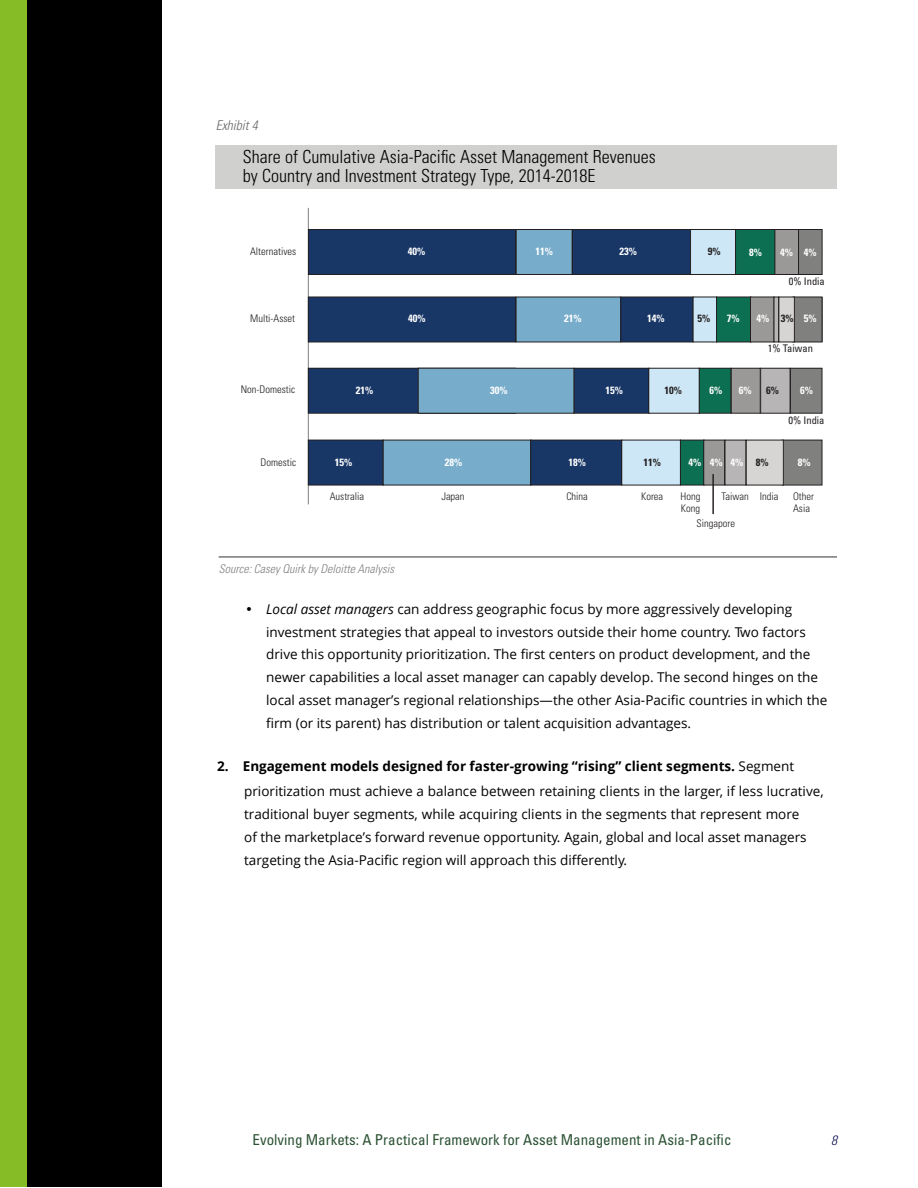
<style>
.page{position:relative;width:918px;height:1188px;background:#fff}
.page>*{position:absolute;margin:0;border:0;box-sizing:border-box;transform-origin:0 0}
.t1{font:300 condensed 18px/19.5px "Univers";color:#000}
.t2{font:condensed 15px "Univers";color:#2c5234}
.t3{font:700 15px "Univers";color:#231f20}
.t4{font:13.5px/23px "Open Sans";color:#000}
.t5{font:italic 300 condensed 13.5px "Univers";color:#666}
.t6{font:italic 300 condensed 13.5px "Univers";color:#0c104b}
.t7{font:italic 300 condensed 12px "Univers";color:#7f807f}
.t8{font:300 condensed 10.5px/12px "Univers";color:#231f20}
.t9{font:700 condensed 10.5px "Univers";color:#fff}
.t10{font:condensed 10.5px "Univers";color:#231f20}
.t11{font:700 condensed 10.5px "Univers";color:#231f20}
.s1{color:#231f20}
.s2{font-family:"News Gothic BT";font-weight:300}
.s3{font-style:italic}
.s4{font-weight:700}
</style>
<div class="page">
<div style="left:216px;top:145px;width:621px;height:43px;background:#d0d0ce"></div>
<hr style="left:219px;top:556px;width:618px;height:2px;background:#7f807f">
<hr style="left:308px;top:208px;width:1px;height:296px;background:#7f807f">
<div style="left:308px;top:229px;width:208px;height:45px;background:#193766"></div>
<div style="left:308px;top:229px;width:208px;height:46px;border:1px solid #231f20"></div>
<div style="left:516px;top:229px;width:56px;height:45px;background:#77accb"></div>
<div style="left:516px;top:229px;width:57px;height:46px;border:1px solid #231f20"></div>
<div style="left:572px;top:229px;width:119px;height:45px;background:#193766"></div>
<div style="left:572px;top:229px;width:119px;height:46px;border:1px solid #231f20"></div>
<div style="left:691px;top:229px;width:45px;height:45px;background:#cee7f7"></div>
<div style="left:690px;top:229px;width:46px;height:46px;border:1px solid #231f20"></div>
<div style="left:736px;top:229px;width:39px;height:45px;background:#0d6f51"></div>
<div style="left:735px;top:229px;width:41px;height:46px;border:1px solid #231f20"></div>
<div style="left:775px;top:229px;width:24px;height:45px;background:#9b9998"></div>
<div style="left:775px;top:229px;width:24px;height:46px;border:1px solid #231f20"></div>
<div style="left:799px;top:229px;width:23px;height:45px;background:#80807f"></div>
<div style="left:798px;top:229px;width:25px;height:46px;border:1px solid #231f20"></div>
<div style="left:308px;top:297px;width:208px;height:45px;background:#193766"></div>
<div style="left:308px;top:297px;width:208px;height:45px;border:1px solid #231f20"></div>
<div style="left:516px;top:297px;width:105px;height:45px;background:#77accb"></div>
<div style="left:621px;top:297px;width:72px;height:45px;background:#193766"></div>
<div style="left:621px;top:297px;width:72px;height:45px;border:1px solid #231f20"></div>
<div style="left:693px;top:297px;width:24px;height:45px;background:#cee7f7"></div>
<div style="left:717px;top:297px;width:34px;height:45px;background:#0d6f51"></div>
<div style="left:716px;top:297px;width:35px;height:45px;border:1px solid #231f20"></div>
<div style="left:750px;top:297px;width:24px;height:45px;background:#9b9998"></div>
<div style="left:750px;top:297px;width:24px;height:45px;border:1px solid #231f20"></div>
<div style="left:793px;top:297px;width:29px;height:45px;background:#80807f"></div>
<div style="left:793px;top:297px;width:29px;height:45px;border:1px solid #231f20"></div>
<div style="left:774px;top:297px;width:5px;height:45px;background:#b7b5b5"></div>
<div style="left:774px;top:297px;width:5px;height:45px;border:1px solid #231f20"></div>
<div style="left:779px;top:297px;width:15px;height:45px;background:#d7d5d4"></div>
<div style="left:779px;top:297px;width:16px;height:45px;border:1px solid #231f20"></div>
<div style="left:308px;top:368px;width:208px;height:45px;background:#193766"></div>
<div style="left:308px;top:368px;width:208px;height:46px;border:1px solid #231f20"></div>
<div style="left:418px;top:368px;width:156px;height:45px;background:#77accb"></div>
<div style="left:418px;top:368px;width:157px;height:46px;border:1px solid #231f20"></div>
<div style="left:574px;top:368px;width:75px;height:45px;background:#193766"></div>
<div style="left:574px;top:368px;width:75px;height:46px;border:1px solid #231f20"></div>
<div style="left:649px;top:368px;width:50px;height:45px;background:#cee7f7"></div>
<div style="left:648px;top:368px;width:52px;height:46px;border:1px solid #231f20"></div>
<div style="left:699px;top:368px;width:32px;height:45px;background:#0d6f51"></div>
<div style="left:699px;top:368px;width:32px;height:46px;border:1px solid #231f20"></div>
<div style="left:731px;top:368px;width:29px;height:45px;background:#9b9998"></div>
<div style="left:731px;top:368px;width:30px;height:46px;border:1px solid #231f20"></div>
<div style="left:790px;top:368px;width:32px;height:45px;background:#80807f"></div>
<div style="left:790px;top:368px;width:32px;height:46px;border:1px solid #231f20"></div>
<div style="left:761px;top:368px;width:29px;height:45px;background:#b7b5b5"></div>
<div style="left:760px;top:368px;width:30px;height:46px;border:1px solid #231f20"></div>
<div style="left:308px;top:440px;width:75px;height:45px;background:#193766"></div>
<div style="left:308px;top:440px;width:76px;height:45px;border:1px solid #231f20"></div>
<div style="left:383px;top:440px;width:148px;height:45px;background:#77accb"></div>
<div style="left:531px;top:440px;width:91px;height:45px;background:#193766"></div>
<div style="left:530px;top:440px;width:92px;height:45px;border:1px solid #231f20"></div>
<div style="left:622px;top:440px;width:58px;height:45px;background:#cee7f7"></div>
<div style="left:680px;top:440px;width:24px;height:45px;background:#0d6f51"></div>
<div style="left:680px;top:440px;width:24px;height:45px;border:1px solid #231f20"></div>
<div style="left:704px;top:440px;width:21px;height:45px;background:#9b9998"></div>
<div style="left:703px;top:440px;width:22px;height:45px;border:1px solid #231f20"></div>
<div style="left:782px;top:440px;width:40px;height:45px;background:#80807f"></div>
<div style="left:782px;top:440px;width:40px;height:45px;border:1px solid #231f20"></div>
<div style="left:725px;top:440px;width:21px;height:45px;background:#b7b5b5"></div>
<div style="left:725px;top:440px;width:21px;height:45px;border:1px solid #231f20"></div>
<div style="left:746px;top:440px;width:37px;height:45px;background:#d7d5d4"></div>
<div style="left:746px;top:440px;width:38px;height:45px;border:1px solid #231f20"></div>
<hr style="left:713px;top:474px;width:1px;height:40px;background:#231f20">
<div style="left:0;top:0;width:162px;height:1187px;background:#000"></div>
<div style="left:0;top:0;width:27px;height:1187px;background:#86bc25"></div>
<p class="t5" style="left:216px;top:120px;width:44px">Exhibit 4</p>
<h1 class="t1" style="left:243px;top:148px;width:415px">Share of Cumulative Asia-Pacific Asset Management Revenues by Country and Investment Strategy Type, 2014-2018E</h1>
<p class="t3" style="left:369px;top:171px;width:12px">C</p>
<p class="t8" style="left:250px;top:247px;width:48px">Alternatives</p>
<p class="t8" style="left:250px;top:313px;width:46px">Multi-Asset</p>
<p class="t9" style="left:408px;top:248px;width:19px">40%</p>
<p class="t9" style="left:535px;top:248px;width:19px">11%</p>
<p class="t9" style="left:619px;top:248px;width:19px">23%</p>
<p class="t11" style="left:708px;top:248px;width:14px">9%</p>
<p class="t9" style="left:749px;top:248px;width:14px">8%</p>
<p class="t9" style="left:780px;top:248px;width:38px">4% 4%</p>
<p class="t10" style="left:789px;top:277px;width:38px">0% India</p>
<p class="t9" style="left:408px;top:314px;width:19px">40%</p>
<p class="t9" style="left:564px;top:314px;width:19px">21%</p>
<p class="t9" style="left:647px;top:314px;width:19px">14%</p>
<p class="t11" style="left:698px;top:314px;width:14px">5%</p>
<p class="t9" style="left:727px;top:314px;width:14px">7%</p>
<p class="t9" style="left:756px;top:314px;width:14px">4%</p>
<p class="t9" style="left:804px;top:314px;width:14px">5%</p>
<p class="t11" style="left:781px;top:314px;width:14px">3%</p>
<p class="t10" style="left:768px;top:345px;width:47px">1% Taiwan</p>
<p class="t8" style="left:241px;top:384px;width:56px">Non-Domestic</p>
<p class="t9" style="left:356px;top:387px;width:19px">21%</p>
<p class="t9" style="left:490px;top:387px;width:19px">30%</p>
<p class="t9" style="left:606px;top:387px;width:19px">15%</p>
<p class="t11" style="left:664px;top:387px;width:19px">10%</p>
<p class="t9" style="left:709px;top:387px;width:14px">6%</p>
<p class="t9" style="left:739px;top:387px;width:14px">6%</p>
<p class="t9" style="left:800px;top:387px;width:14px">6%</p>
<p class="t11" style="left:766px;top:387px;width:14px">6%</p>
<p class="t10" style="left:788px;top:416px;width:38px">0% India</p>
<p class="t8" style="left:261px;top:457px;width:37px">Domestic</p>
<p class="t9" style="left:335px;top:459px;width:19px">15%</p>
<p class="t9" style="left:445px;top:459px;width:19px">28%</p>
<p class="t9" style="left:568px;top:459px;width:19px">18%</p>
<p class="t11" style="left:643px;top:459px;width:19px">11%</p>
<p class="t9" style="left:688px;top:459px;width:82px">4% 4% 4% <span class="s1">8%</span></p>
<p class="t9" style="left:798px;top:459px;width:14px">8%</p>
<p class="t8" style="left:330px;top:491px;width:36px">Australia</p>
<p class="t8" style="left:441px;top:491px;width:25px">Japan</p>
<p class="t8" style="left:566px;top:491px;width:23px">China</p>
<p class="t8" style="left:641px;top:491px;width:24px">Korea</p>
<p class="t8" style="left:681px;top:491px;width:21px">Hong<br>Kong</p>
<p class="t8" style="left:697px;top:518px;width:40px">Singapore</p>
<p class="t8" style="left:722px;top:491px;width:58px">Taiwan India</p>
<p class="t8" style="left:793px;top:491px;width:22px">Other<br>Asia</p>
<p class="t7" style="left:219px;top:565px;width:177px">Source: Casey Quirk by Deloitte Analysis</p>
<p class="t4" style="left:266px;top:597px;width:563px;text-indent:-21px"><span class="s2">•</span> <span class="s3">Local asset managers</span> can address geographic focus by more aggressively developing investment strategies that appeal to investors outside their home country. Two factors drive this opportunity prioritization. The first centers on product development, and the newer capabilities a local asset manager can capably develop. The second hinges on the local asset manager’s regional relationships—the other Asia-Pacific countries in which the firm (or its parent) has distribution or talent acquisition advantages.</p>
<p class="t4" style="left:244px;top:753px;width:581px;line-height:24.9px;text-indent:-27px"><span class="s4">2. Engagement models designed for faster-growing “rising” client segments.</span> Segment prioritization must achieve a balance between retaining clients in the larger, if less lucrative,</p>
<p class="t4" style="left:244px;top:802px;width:564px">traditional buyer segments, while acquiring clients in the segments that represent more of the marketplace’s forward revenue opportunity. Again, global and local asset managers targeting the Asia-Pacific region will approach this differently.</p>
<p class="t2" style="left:253px;top:1134px;width:481px">Evolving Markets: A Practical Framework for Asset Management in Asia-Pacific</p>
<p class="t6" style="left:831px;top:1135px;width:7px">8</p>
</div>
